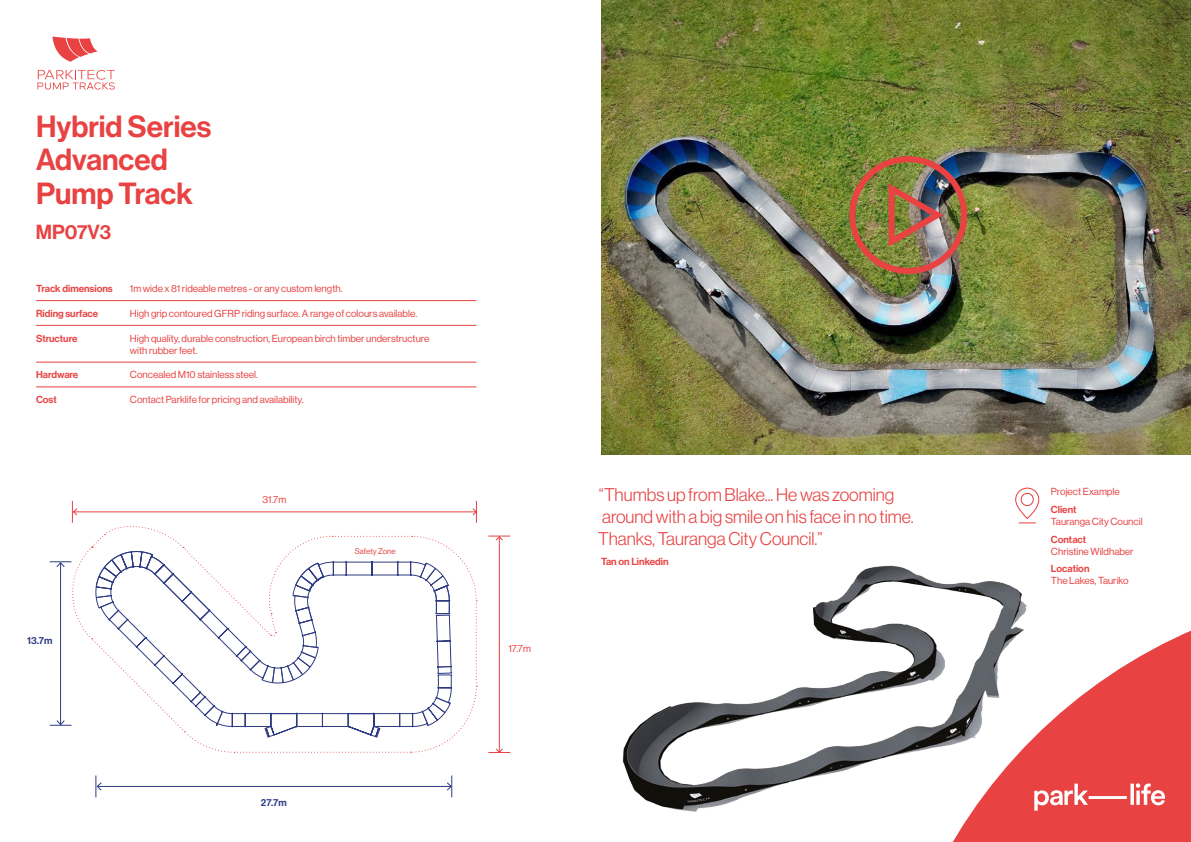
<style>
.page{position:relative;width:1191px;height:842px;background:#fff}
.page>*{position:absolute;margin:0;border:0;box-sizing:border-box;transform-origin:0 0}
.t1{font:30px/33.8px "N Haas Grotesk DS Pro 65 Md";color:#e84242}
.t2{font:20px "N Haas Grotesk DS Pro 65 Md";color:#e84242}
.t3{font:18px/21.6px "N Haas Grotesk DS Pro 45 Lt";color:#e84242}
.t4{font:10px/12px "N Haas Grotesk DS Pro 55 Rg";color:#e84242}
.t5{font:10px "N Haas Grotesk DS Pro 65 Md";color:#e84242}
.t6{font:10px "N Haas Grotesk DS Pro 65 Md";color:#2e3b82}
.t7{font:8px "N Haas Grotesk DS Pro 55 Rg";color:#e84242}
</style>
<div class="page">
<img style="left:622px;top:565px;width:391px;height:247px">
<hr style="left:36px;top:300px;width:90px;height:1px;background:#e84242">
<hr style="left:126px;top:300px;width:350px;height:1px;background:#e84242">
<hr style="left:36px;top:325px;width:90px;height:1px;background:#e84242">
<hr style="left:126px;top:325px;width:350px;height:1px;background:#e84242">
<hr style="left:36px;top:362px;width:90px;height:1px;background:#e84242">
<hr style="left:126px;top:362px;width:350px;height:1px;background:#e84242">
<hr style="left:36px;top:387px;width:90px;height:1px;background:#e84242">
<hr style="left:126px;top:387px;width:350px;height:1px;background:#e84242">
<img style="left:601px;top:0;width:590px;height:454px">
<div style="left:849px;top:156px;width:118px;height:118px;border:6px solid #e84242;border-radius:50%"></div>
<img style="left:885px;top:178px;width:60px;height:74px">
<svg style="left:1015px;top:487px;width:24px;height:36px"></svg>
<svg style="left:881px;top:587px;width:310px;height:255px"></svg>
<svg style="left:1034px;top:783px;width:131px;height:28px"></svg>
<svg style="left:52px;top:37px;width:46px;height:25px"></svg>
<svg style="left:37px;top:70px;width:78px;height:20px"></svg>
<hr style="left:97px;top:786px;width:354px;height:1px;background:#2e3b82">
<svg style="left:95px;top:775px;width:8px;height:22px"></svg>
<svg style="left:446px;top:775px;width:7px;height:22px"></svg>
<hr style="left:499px;top:537px;width:1px;height:215px;background:#e84242">
<svg style="left:488px;top:536px;width:22px;height:5px"></svg>
<svg style="left:488px;top:748px;width:22px;height:5px"></svg>
<svg style="left:50px;top:501px;width:427px;height:252px"></svg>
<h1 class="t1" style="left:36px;top:110px;width:177px">Hybrid Series<br>Advanced<br>Pump Track</h1>
<h2 class="t2" style="left:36px;top:221px;width:77px">MP07V3</h2>
<p class="t5" style="left:36px;top:283px;width:78px">Track dimensions</p>
<p class="t4" style="left:130px;top:283px;width:214px">1m wide x 81 rideable metres - or any custom length.</p>
<p class="t5" style="left:36px;top:307px;width:64px">Riding surface</p>
<p class="t4" style="left:130px;top:307px;width:289px">High grip contoured GFRP riding surface. A range of colours available.</p>
<p class="t5" style="left:36px;top:332px;width:43px">Structure</p>
<p class="t4" style="left:130px;top:332px;width:301px">High quality, durable construction, European birch timber understructure with rubber feet.</p>
<p class="t5" style="left:36px;top:369px;width:44px">Hardware</p>
<p class="t4" style="left:130px;top:369px;width:130px">Concealed M10 stainless steel.</p>
<p class="t5" style="left:36px;top:394px;width:22px">Cost</p>
<p class="t4" style="left:130px;top:394px;width:175px">Contact Parklife for pricing and availability.</p>
<p class="t6" style="left:27px;top:635px;width:27px">13.7m</p>
<p class="t4" style="left:262px;top:493px;width:25px">31.7m</p>
<p class="t7" style="left:355px;top:547px;width:42px">Safety Zone</p>
<p class="t6" style="left:261px;top:796px;width:27px">27.7m</p>
<p class="t4" style="left:508px;top:643px;width:24px">17.7m</p>
<h3 class="t3" style="left:598px;top:484px;width:317px">“Thumbs up from Blake... He was zooming around with a big smile on his face in no time.<br>Thanks, Tauranga City Council.”</h3>
<p class="t5" style="left:601px;top:556px;width:69px">Tan on Linkedin</p>
<p class="t4" style="left:1051px;top:486px;width:70px">Project Example</p>
<p class="t5" style="left:1051px;top:504px;width:27px">Client</p>
<p class="t4" style="left:1051px;top:516px;width:93px">Tauranga City Council</p>
<p class="t5" style="left:1051px;top:533px;width:37px">Contact</p>
<p class="t4" style="left:1051px;top:545px;width:84px">Christine Wildhaber</p>
<p class="t5" style="left:1051px;top:563px;width:40px">Location</p>
<p class="t4" style="left:1051px;top:575px;width:79px">The Lakes, Tauriko</p>
</div>
